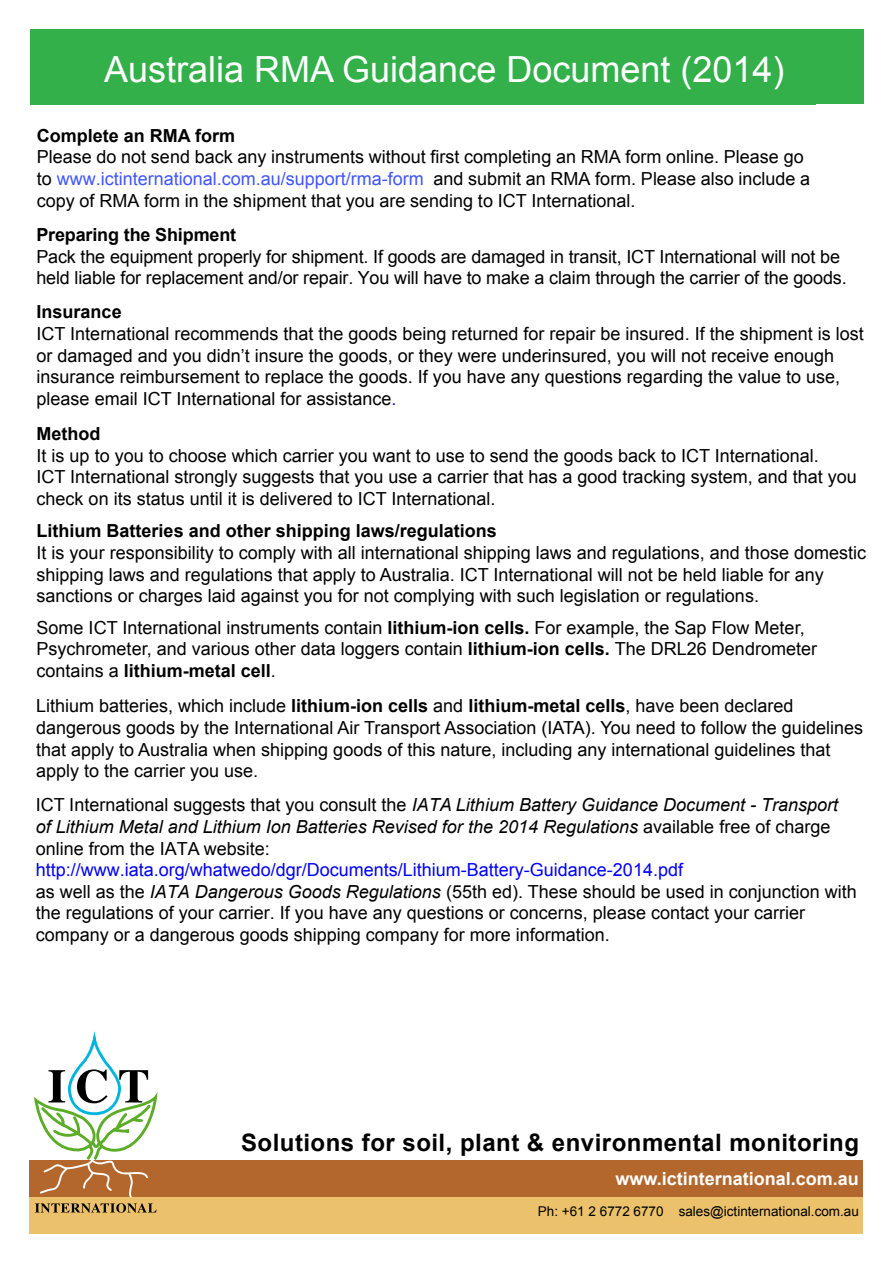
<style>
.page{position:relative;width:893px;height:1263px;background:#fff}
.page>*{position:absolute;margin:0;border:0;box-sizing:border-box;transform-origin:0 0}
.t1{font:36px "Arial";color:#fff}
.t2{font:700 24px "Arial";letter-spacing:.02em;color:#000}
.t3{font:18px/21.6px "Arial";color:#000}
.t4{font:700 18px "Arial";color:#000}
.t5{font:700 18px "Arial";color:#fff}
.t6{font:13.5px "Arial";color:#000}
.s1{font-weight:700}
.s2{color:#4055ff}
.s3{color:#00f}
.s4{font-style:italic}
</style>
<div class="page">
<div style="left:30px;top:30px;width:833px;height:74px;background:#33b04a"></div>
<div style="left:30px;top:1160px;width:833px;height:37px;background:#b3672c"></div>
<div style="left:30px;top:1197px;width:833px;height:37px;background:#ebc16b"></div>
<svg style="left:35px;top:1203px;width:122px;height:10px"></svg>
<svg style="left:34px;top:1031px;width:123px;height:166px"></svg>
<h1 class="t1" style="left:104px;top:46px;width:682px">Australia RMA Guidance Document (2014)</h1>
<p class="t3" style="left:37px;top:125px;width:775px"><span class="s1">Complete an RMA form<br></span>Please do not send back any instruments without first completing an RMA form online. Please go to <span class="s2">www.ictinternational.com.au/support/rma-form</span> and submit an RMA form. Please also include a copy of RMA form in the shipment that you are sending to ICT International.</p>
<p class="t3" style="left:36px;top:224px;width:812px"><span class="s1">Preparing the Shipment<br></span>Pack the equipment properly for shipment. If goods are damaged in transit, ICT International will not be held liable for replacement and/or repair. You will have to make a claim through the carrier of the goods.</p>
<p class="t3" style="left:37px;top:302px;width:829px"><span class="s1">Insurance<br></span>ICT International recommends that the goods being returned for repair be insured. If the shipment is lost or damaged and you didn’t insure the goods, or they were underinsured, you will not receive enough insurance reimbursement to replace the goods. If you have any questions regarding the value to use, please email ICT International for assistance<span class="s3">.</span></p>
<p class="t4" style="left:37px;top:422px;width:65px">Method</p>
<p class="t3" style="left:37px;top:445px;width:784px">It is up to you to choose which carrier you want to use to send the goods back to ICT International.</p>
<p class="t3" style="left:37px;top:466px;width:822px">ICT International strongly suggests that you use a carrier that has a good tracking system, and that you check on its status until it is delivered to ICT International.</p>
<p class="t4" style="left:37px;top:519px;width:462px">Lithium Batteries and other shipping laws/regulations</p>
<p class="t3" style="left:37px;top:542px;width:831px">It is your responsibility to comply with all international shipping laws and regulations, and those domestic shipping laws and regulations that apply to Australia. ICT International will not be held liable for any sanctions or charges laid against you for not complying with such legislation or regulations.</p>
<p class="t3" style="left:37px;top:617px;width:782px">Some ICT International instruments contain <span class="s1">lithium-ion cells.</span> For example, the Sap Flow Meter,<br>Psychrometer, and various other data loggers contain <span class="s1">lithium-ion cells.</span> The DRL26 Dendrometer contains a <span class="s1">lithium-metal cell</span>.</p>
<p class="t3" style="left:36px;top:695px;width:828px">Lithium batteries, which include <span class="s1">lithium-ion cells</span> and <span class="s1">lithium-metal cells</span>, have been declared dangerous goods by the International Air Transport Association (IATA). You need to follow the guidelines that apply to Australia when shipping goods of this nature, including any international guidelines that apply to the carrier you use.</p>
<p class="t3" style="left:36px;top:794px;width:823px">ICT International suggests that you consult the <span class="s4">IATA Lithium Battery Guidance Document - Transport of Lithium Metal and Lithium Ion Batteries Revised for the 2014 Regulations</span> available free of charge online from the IATA website: <span class="s3">http://www.iata.org/whatwedo/dgr/Documents/Lithium-Battery-Guidance-2014.pdf<br></span>as well as the <span class="s4">IATA Dangerous Goods Regulations</span> (55th ed). These should be used in conjunction with the regulations of your carrier. If you have any questions or concerns, please contact your carrier company or a dangerous goods shipping company for more information.</p>
<h2 class="t2" style="left:241px;top:1126px;width:619px">Solutions for soil, plant &amp; environmental monitoring</h2>
<p class="t5" style="left:616px;top:1167px;width:245px">www.ictinternational.com.au</p>
<p class="t6" style="left:538px;top:1202px;width:323px">Ph: +61 2 6772 6770 sales@ictinternational.com.au</p>
</div>
